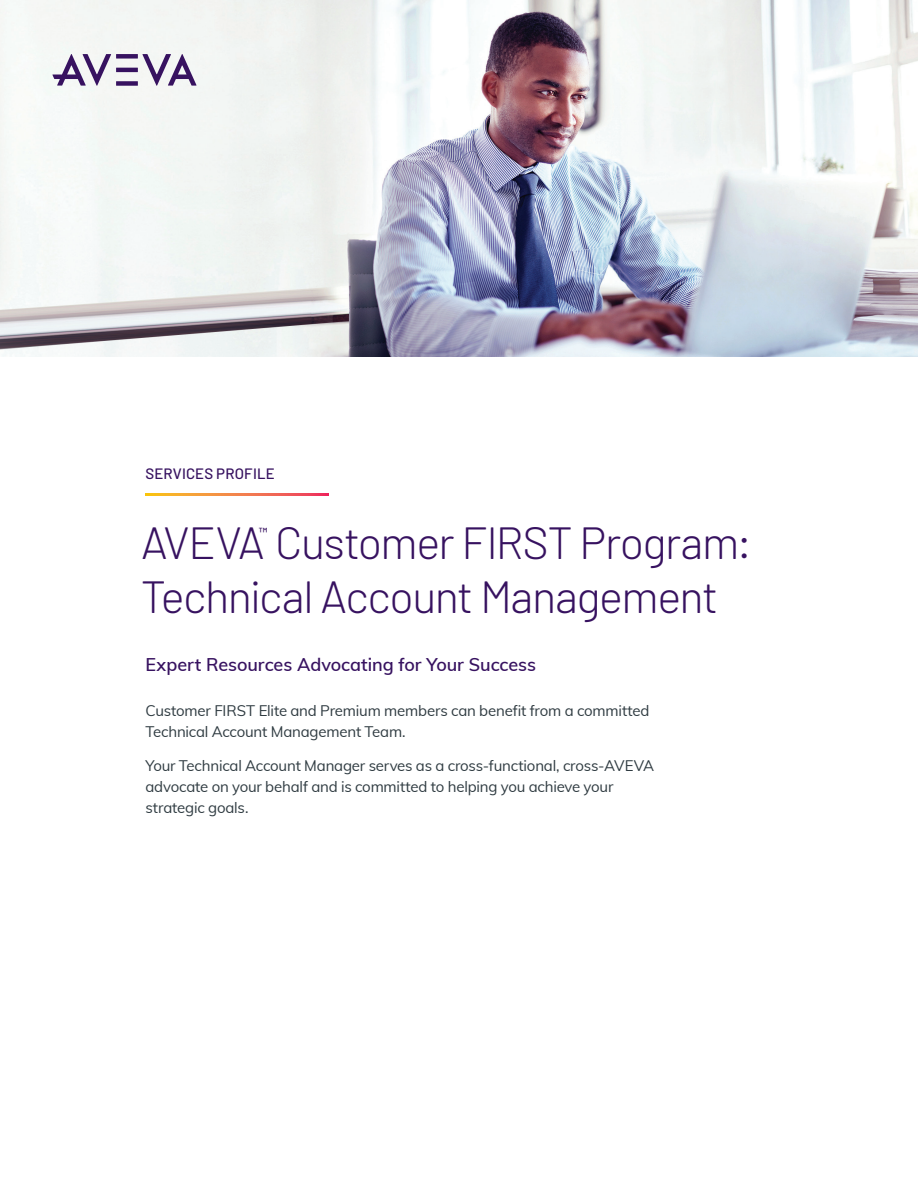
<style>
.page{position:relative;width:918px;height:1188px;background:#fff}
.page>*{position:absolute;margin:0;border:0;box-sizing:border-box;transform-origin:0 0}
.t1{font:300 45px "Barlow";letter-spacing:-.03em;color:#371260}
.t2{font:600 18px "Muli";letter-spacing:-.005em;color:#371260}
.t3{font:15px/21px "Muli";letter-spacing:-.015em;color:#2f3b41}
.t4{font:500 15px "Barlow";letter-spacing:.01em;color:#371260}
.t5{font:500 13.05px "Barlow";color:#371260}
</style>
<div class="page">
<img style="left:0;top:0;width:918px;height:357px">
<div style="left:116px;top:81px;width:22px;height:5px;background:#371260"></div>
<hr style="left:116px;top:68px;width:22px;height:4px;background:#371260">
<div style="left:116px;top:54px;width:22px;height:5px;background:#371260"></div>
<svg style="left:52px;top:54px;width:59px;height:32px"></svg>
<svg style="left:142px;top:54px;width:55px;height:32px"></svg>
<svg style="left:146px;top:494px;width:182px;height:1px"></svg>
<p class="t4" style="left:146px;top:464px;width:131px">SERVICES PROFILE</p>
<h1 class="t1" style="left:141px;top:515px;width:612px">AVEVA Customer FIRST Program:</h1>
<p class="t5" style="left:259px;top:524px;width:10px">™</p>
<h1 class="t1" style="left:141px;top:569px;width:579px">Technical Account Management</h1>
<p class="t2" style="left:146px;top:651px;width:392px">Expert Resources Advocating for Your Success</p>
<p class="t3" style="left:146px;top:699px;width:506px">Customer FIRST Elite and Premium members can benefit from a committed<br>Technical Account Management Team.</p>
<p class="t3" style="left:146px;top:754px;width:510px">Your Technical Account Manager serves as a cross-functional, cross-AVEVA advocate on your behalf and is committed to helping you achieve your strategic goals.</p>
</div>
